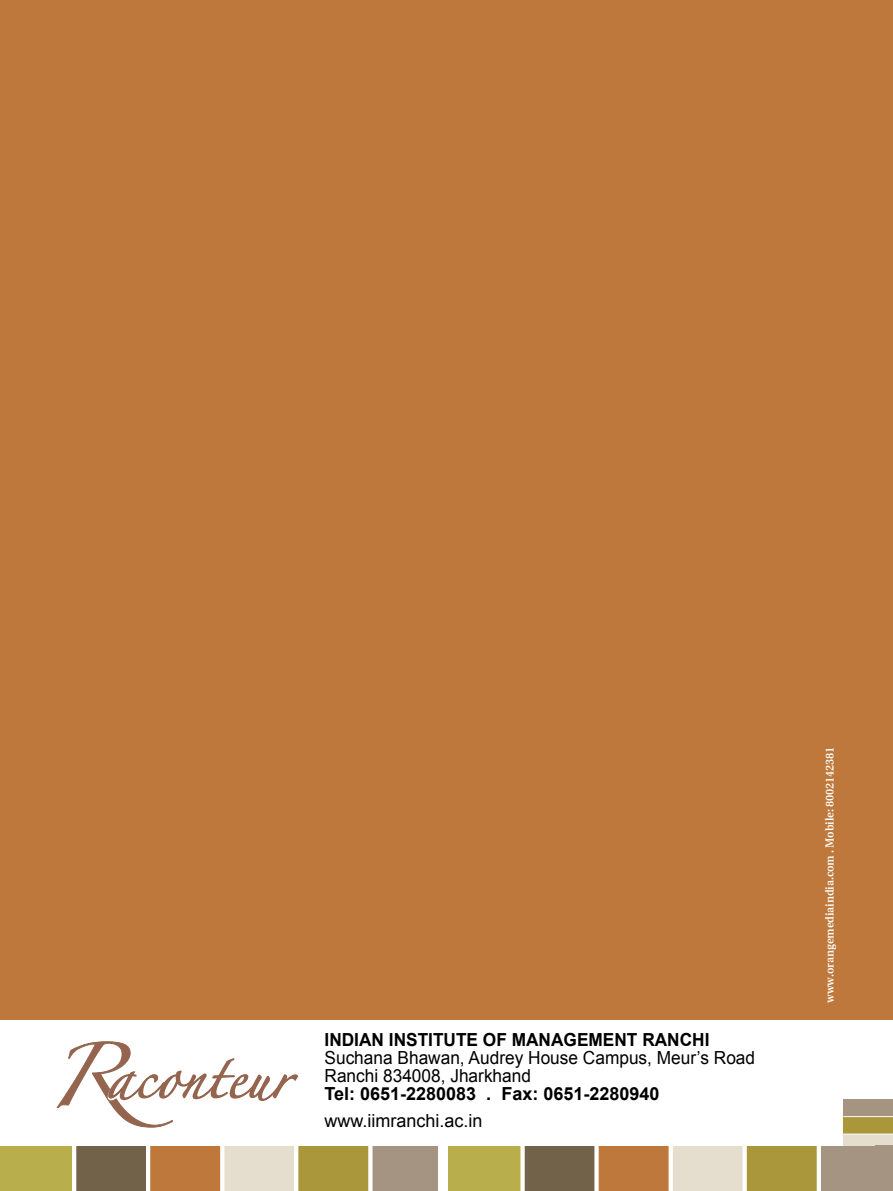
<style>
.page{position:relative;width:893px;height:1191px;background:#fff}
.page>*{position:absolute;margin:0;border:0;box-sizing:border-box;transform-origin:0 0}
.t1{font:18px/18px "Arial";color:#000;scale:.96 1}
.t2{font:700 18px "Arial";color:#000;scale:.96 1}
.t3{font:700 18px "Arial";color:#000}
.t4{font:18px "Arial";color:#000}
.t5{font:700 11.25px "Utopia";color:#fff}
</style>
<div class="page">
<div style="left:843px;top:1134px;width:50px;height:17px;background:#e5dece"></div>
<div style="left:843px;top:1116px;width:50px;height:18px;background:#aa973b"></div>
<div style="left:843px;top:1099px;width:50px;height:17px;background:#a49481"></div>
<hr style="left:843px;top:1133px;width:50px;height:1px;background:#fffffe">
<hr style="left:843px;top:1116px;width:50px;height:1px;background:#fffffe">
<svg style="left:56px;top:1041px;width:243px;height:87px"></svg>
<div style="left:0;top:0;width:893px;height:1019px;background:#be783b"></div>
<div style="left:448px;top:1146px;width:75px;height:45px;background:#b9ae4c"></div>
<div style="left:523px;top:1146px;width:74px;height:45px;background:#73624a"></div>
<div style="left:597px;top:1146px;width:74px;height:45px;background:#be783b"></div>
<div style="left:671px;top:1146px;width:74px;height:45px;background:#e5dece"></div>
<div style="left:745px;top:1146px;width:74px;height:45px;background:#aa973b"></div>
<div style="left:819px;top:1146px;width:61px;height:45px;background:#a49481"></div>
<hr style="left:521px;top:1146px;width:3px;height:45px;background:#fffffe">
<hr style="left:595px;top:1146px;width:3px;height:45px;background:#fffffe">
<hr style="left:669px;top:1146px;width:3px;height:45px;background:#fffffe">
<hr style="left:743px;top:1146px;width:3px;height:45px;background:#fffffe">
<hr style="left:817px;top:1146px;width:3px;height:45px;background:#fffffe">
<div style="left:0;top:1146px;width:74px;height:45px;background:#b9ae4c"></div>
<div style="left:74px;top:1146px;width:74px;height:45px;background:#73624a"></div>
<div style="left:148px;top:1146px;width:74px;height:45px;background:#be783b"></div>
<div style="left:222px;top:1146px;width:74px;height:45px;background:#e5dece"></div>
<div style="left:296px;top:1146px;width:74px;height:45px;background:#aa973b"></div>
<div style="left:370px;top:1146px;width:68px;height:45px;background:#a49481"></div>
<hr style="left:73px;top:1146px;width:3px;height:45px;background:#fffffe">
<hr style="left:147px;top:1146px;width:3px;height:45px;background:#fffffe">
<hr style="left:221px;top:1146px;width:3px;height:45px;background:#fffffe">
<hr style="left:295px;top:1146px;width:3px;height:45px;background:#fffffe">
<hr style="left:369px;top:1146px;width:3px;height:45px;background:#fffffe">
<div style="left:875px;top:1145px;width:18px;height:46px;background:#a59482"></div>
<p class="t2" style="left:325px;top:1027px;width:400px">INDIAN INSTITUTE OF MANAGEMENT RANCHI</p>
<p class="t1" style="left:325px;top:1048px;width:450px">Suchana Bhawan, Audrey House Campus, Meur’s Road<br>Ranchi 834008, Jharkhand</p>
<p class="t3" style="left:325px;top:1081px;width:336px">TEL: 0651-2280083 . FAX: 0651-2280940</p>
<p class="t4" style="left:325px;top:1108px;width:160px">www.iimranchi.ac.in</p>
<p class="t5" style="left:823px;top:1002px;width:257px;rotate:-90deg">www.orangemediaindia.com . Mobile: 8002142381</p>
</div>
